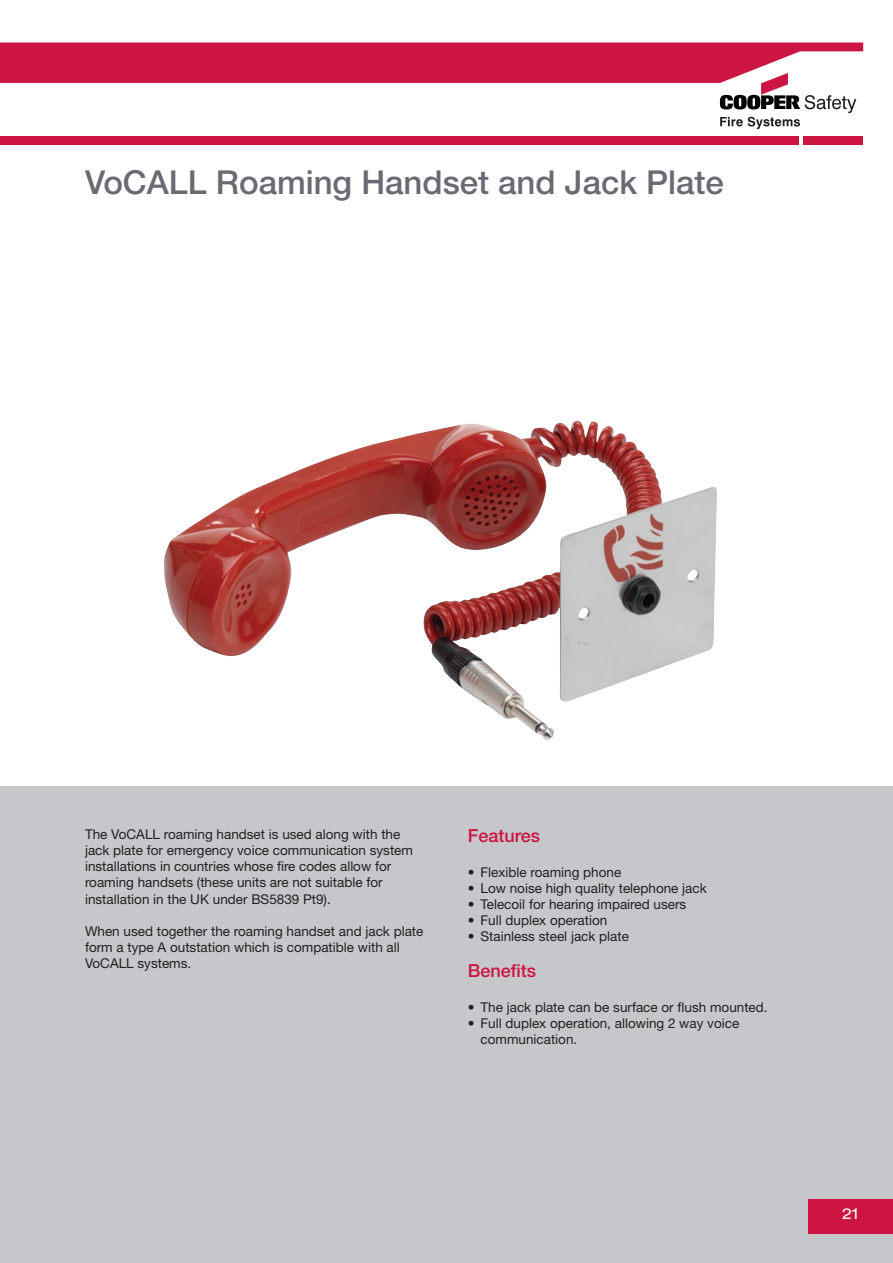
<style>
.page{position:relative;width:893px;height:1263px;background:#fff}
.page>*{position:absolute;margin:0;border:0;box-sizing:border-box;transform-origin:0 0}
.t1{font:500 33px "Helvetica Neue LT Pro";color:#696b73}
.t2{font:500 18px "Helvetica Neue LT Pro";color:#cc1543}
.t3{font:expanded 15px "Helvetica Neue LT Pro";color:#fff}
.t4{font:13.5px/16.2px "Helvetica Neue LT Pro";color:#231f20}
</style>
<div class="page">
<div style="left:0;top:787px;width:893px;height:476px;background:#c6c7ca"></div>
<div style="left:808px;top:1199px;width:85px;height:34px;background:#cc1543"></div>
<svg style="left:0;top:43px;width:863px;height:86px"></svg>
<div style="left:803px;top:136px;width:60px;height:9px;background:#cc1543"></div>
<div style="left:0;top:136px;width:798px;height:9px;background:#cc1543"></div>
<img style="left:163px;top:420px;width:554px;height:320px">
<h1 class="t1" style="left:85px;top:170px;width:640px">VoCALL Roaming Handset and Jack Plate</h1>
<p class="t4" style="left:85px;top:827px;width:329px">The VoCALL roaming handset is used along with the jack plate for emergency voice communication system installations in countries whose fire codes allow for roaming handsets (these units are not suitable for installation in the UK under BS5839 Pt9).</p>
<p class="t4" style="left:85px;top:924px;width:340px">When used together the roaming handset and jack plate form a type A outstation which is compatible with all<br>VoCALL systems.</p>
<h2 class="t2" style="left:468px;top:829px;width:74px">Features</h2>
<p class="t4" style="left:468px;top:865px;width:155px">• Flexible roaming phone</p>
<p class="t4" style="left:468px;top:881px;width:241px">• Low noise high quality telephone jack</p>
<p class="t4" style="left:468px;top:897px;width:220px">• Telecoil for hearing impaired users</p>
<p class="t4" style="left:468px;top:914px;width:141px">• Full duplex operation</p>
<p class="t4" style="left:468px;top:930px;width:163px">• Stainless steel jack plate</p>
<h2 class="t2" style="left:468px;top:964px;width:70px">Benefits</h2>
<p class="t4" style="left:468px;top:1000px;width:301px">• The jack plate can be surface or flush mounted.</p>
<p class="t4" style="left:480px;top:1016px;width:260px;text-indent:-13px">• Full duplex operation, allowing 2 way voice communication.</p>
<p class="t3" style="left:842px;top:1205px;width:18px">21</p>
</div>
